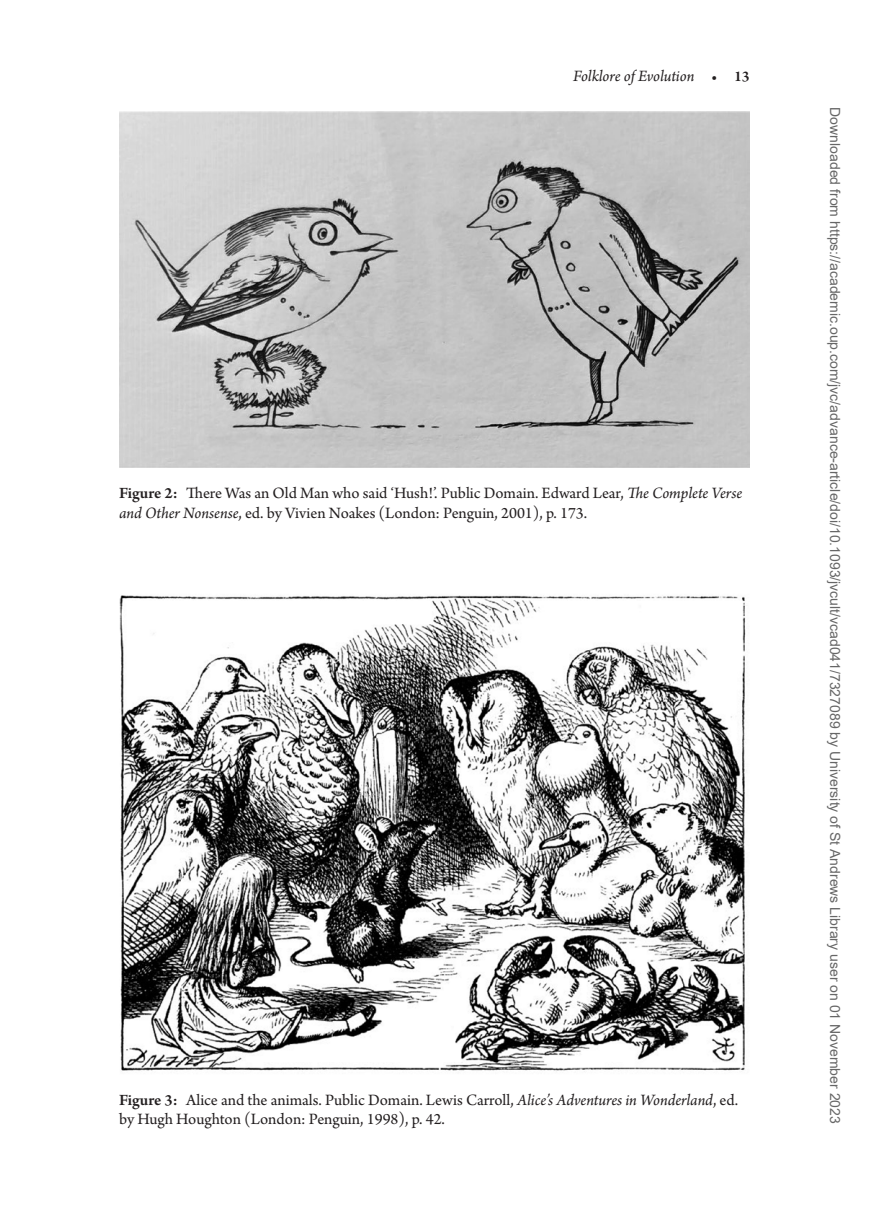
<style>
.page{position:relative;width:869px;height:1231px;background:#fff}
.page>*{position:absolute;margin:0;border:0;box-sizing:border-box;transform-origin:0 0}
.t1{font:16.62px/19.2px "Arno Pro";color:#231f20}
.t2{font:italic 16.62px "Arno Pro";letter-spacing:-.005em;color:#231f20}
.t3{font:14px "Arial";color:#666}
.s1{font-weight:600;font-style:normal;font-size:15.75px}
.s2{font-weight:600}
.s3{font-style:italic}
</style>
<div class="page">
<img style="left:119px;top:595px;width:627px;height:476px">
<img style="left:119px;top:112px;width:630px;height:356px">
<p class="t2" style="left:573px;top:67px;width:178px">Folklore of Evolution <span class="s1">• 13</span></p>
<p class="t1" style="left:119px;top:484px;width:624px"><span class="s2">Figure 2:</span> There Was an Old Man who said ‘Hush!’. Public Domain. Edward Lear, <span class="s3">The Complete Verse and Other Nonsense</span>, ed. by Vivien Noakes (London: Penguin, 2001), p. 173.</p>
<p class="t1" style="left:119px;top:1090px;width:620px"><span class="s2">Figure 3:</span> Alice and the animals. Public Domain. Lewis Carroll, <span class="s3">Alice’s Adventures in Wonderland</span>, ed. by Hugh Houghton (London: Penguin, 1998), p. 42.</p>
<p class="t3" style="left:839px;top:107px;width:1017px;rotate:90deg">Downloaded from https://academic.oup.com/jvc/advance-article/doi/10.1093/jvcult/vcad041/7327089 by University of St Andrews Library user on 01 November 2023</p>
</div>
